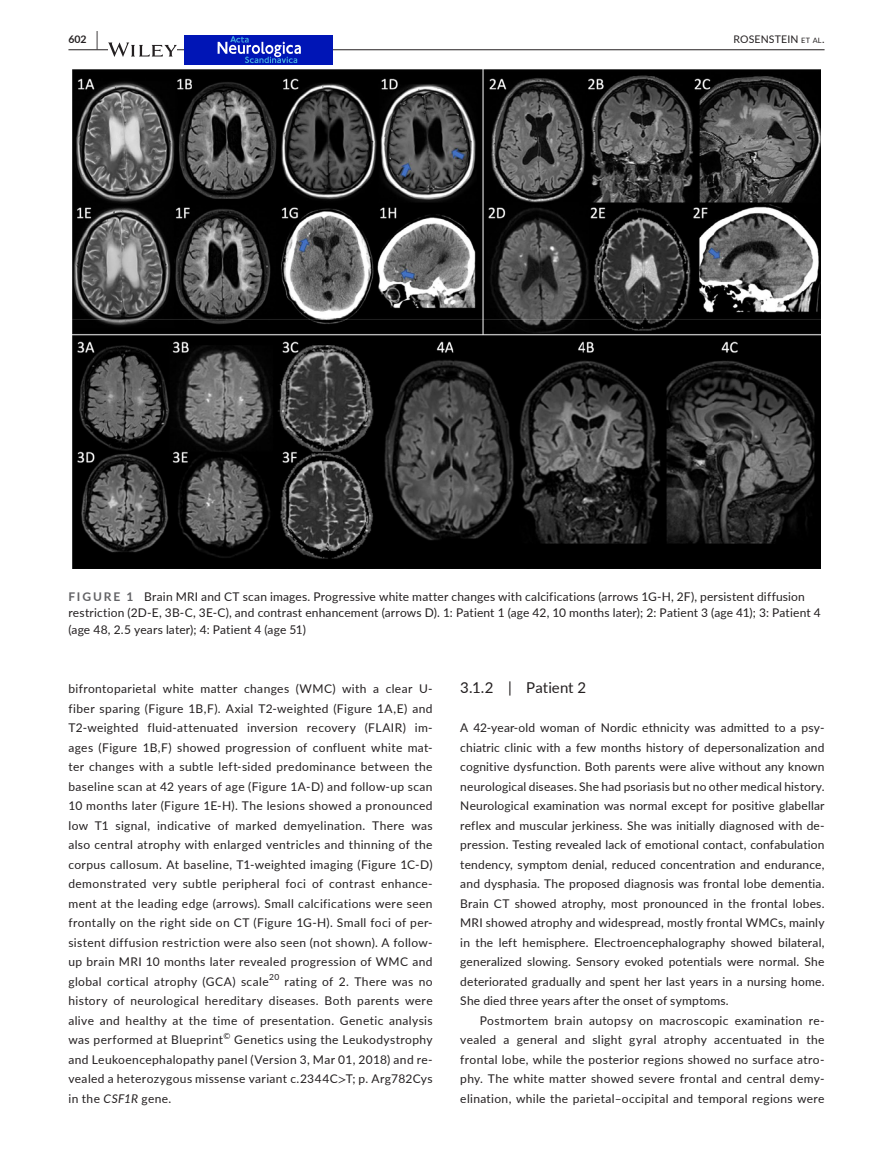
<style>
.page{position:relative;width:893px;height:1174px;background:#fff}
.page>*{position:absolute;margin:0;border:0;box-sizing:border-box;transform-origin:0 0}
.t1{font:15px "Lato";letter-spacing:.005em;color:#231f20}
.t2{font:12px/19.5px "Lato";letter-spacing:.015em;color:#231f20;text-align:justify}
.t3{font:10.5px "Lato";letter-spacing:.015em;color:#231f20}
.t4{font:700 10.5px "Lato";color:#231f20}
.s1{font-size:19.5px}
.s2{font-size:7.35px}
.s3{font-weight:700;color:#636366}
.s4{font-family:"STIX Two Text"}
.s5{font-style:italic}
</style>
<div class="page">
<hr style="left:68px;top:49px;width:756px;height:1px;background:#231f20">
<svg style="left:108px;top:42px;width:69px;height:15px"></svg>
<div style="left:185px;top:35px;width:148px;height:30px;background:#0015b6"></div>
<svg style="left:218px;top:36px;width:83px;height:27px"></svg>
<img style="left:72px;top:69px;width:749px;height:499px">
<p class="t4" style="left:68px;top:31px;width:31px">602 <span class="s1">|</span></p>
<p class="t3" style="left:733px;top:31px;width:92px">ROSENSTEIN <span class="s2">et al</span>.</p>
<p class="t2" style="left:68px;top:587px;width:754px;line-height:16.5px;text-align:left"><span class="s3">FIGURE 1</span> Brain MRI and CT scan images. Progressive white matter changes with calcifications (arrows 1G-H, 2F), persistent diffusion restriction (2D-E, 3B-C, 3E-C), and contrast enhancement (arrows D). 1: Patient 1 (age 42, 10 months later); 2: Patient 3 (age 41); 3: Patient 4 (age 48, 2.5 years later); 4: Patient 4 (age 51)</p>
<p class="t2" style="left:68px;top:678px;width:366px">bifrontoparietal white matter changes (WMC) with a clear U&shy;fiber sparing (Figure 1B,F). Axial T2-weighted (Figure 1A,E) and T2-weighted fluid-attenuated inversion recovery (FLAIR) im&shy;ages (Figure 1B,F) showed progression of confluent white mat&shy;ter changes with a subtle left-sided predominance between the baseline scan at 42 years of age (Figure 1A-D) and follow-up scan 10 months later (Figure 1E-H). The lesions showed a pronounced low T1 signal, indicative of marked demyelination. There was also central atrophy with enlarged ventricles and thinning of the corpus callosum. At baseline, T1-weighted imaging (Figure 1C-D) demonstrated very subtle peripheral foci of contrast enhance&shy;ment at the leading edge (arrows). Small calcifications were seen frontally on the right side on CT (Figure 1G-H). Small foci of per&shy;sistent diffusion restriction were also seen (not shown). A follow&shy;up brain MRI 10 months later revealed progression of WMC and global cortical atrophy (GCA) scale<sup>20</sup> rating of 2. There was no history of neurological hereditary diseases. Both parents were alive and healthy at the time of presentation. Genetic analysis was performed at Blueprint<sup>©</sup> Genetics using the Leukodystrophy and Leukoencephalopathy panel (Version 3, Mar 01, 2018) and re&shy;vealed a heterozygous missense variant c.2344C<span class="s4">&gt;</span>T; p. Arg782Cys in the <span class="s5">CSF1R</span> gene.</p>
<p class="t1" style="left:460px;top:677px;width:127px">3.1.2 | Patient 2</p>
<p class="t2" style="left:460px;top:717px;width:366px">A 42-year-old woman of Nordic ethnicity was admitted to a psy&shy;chiatric clinic with a few months history of depersonalization and cognitive dysfunction. Both parents were alive without any known neurological diseases. She had psoriasis but no other medical history.<br>Neurological examination was normal except for positive glabellar reflex and muscular jerkiness. She was initially diagnosed with de&shy;pression. Testing revealed lack of emotional contact, confabulation tendency, symptom denial, reduced concentration and endurance, and dysphasia. The proposed diagnosis was frontal lobe dementia.<br>Brain CT showed atrophy, most pronounced in the frontal lobes.<br>MRI showed atrophy and widespread, mostly frontal WMCs, mainly in the left hemisphere. Electroencephalography showed bilateral, generalized slowing. Sensory evoked potentials were normal. She deteriorated gradually and spent her last years in a nursing home.<br>She died three years after the onset of symptoms.</p>
<p class="t2" style="left:460px;top:1010px;width:366px;text-indent:20px">Postmortem brain autopsy on macroscopic examination re&shy;vealed a general and slight gyral atrophy accentuated in the frontal lobe, while the posterior regions showed no surface atro&shy;phy. The white matter showed severe frontal and central demy&shy;elination, while the parietal–occipital and temporal regions were</p>
</div>
